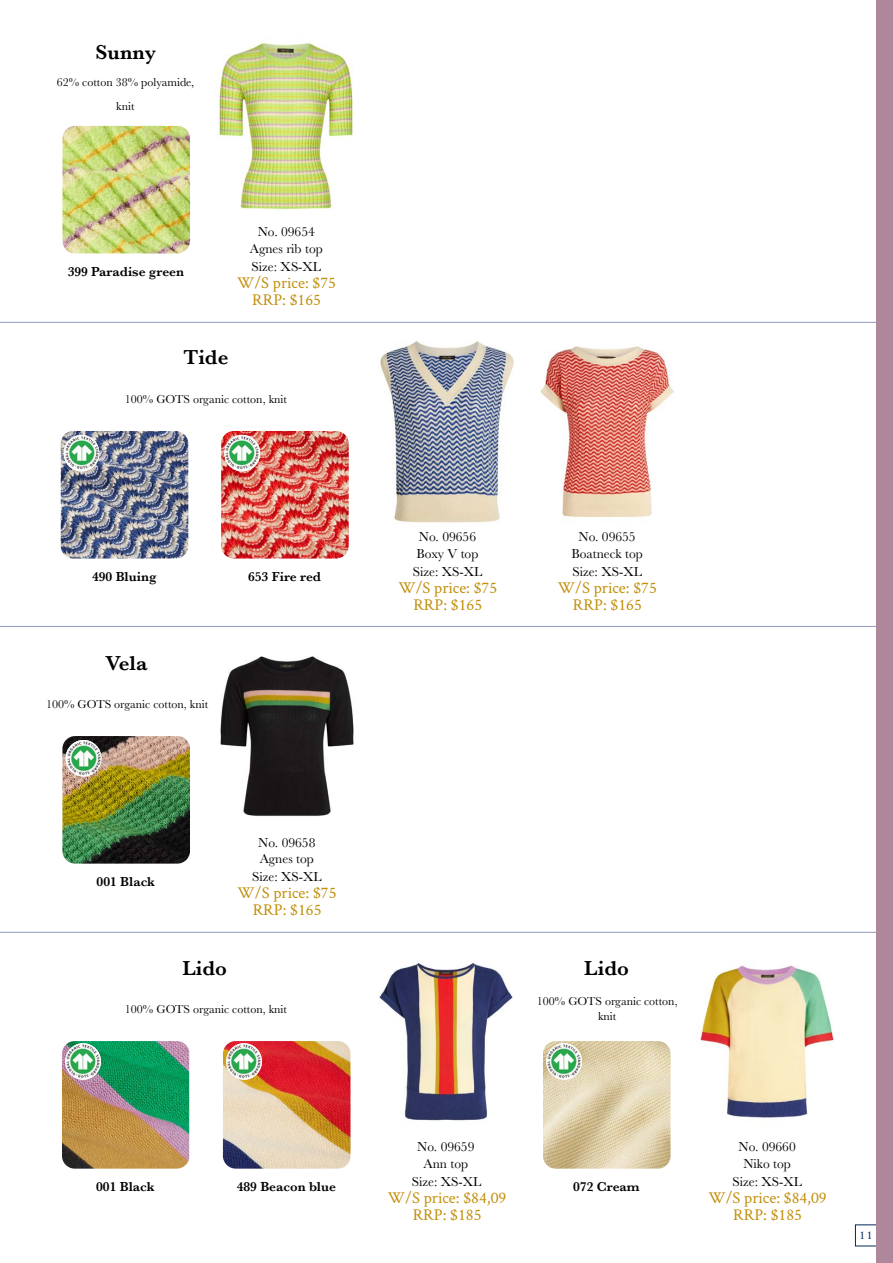
<style>
.page{position:relative;width:893px;height:1263px;background:#fff}
.page>*{position:absolute;margin:0;border:0;box-sizing:border-box;transform-origin:0 0}
.t1{font:600 21px "Baskerville";color:#000}
.t2{font:16.5px "Crimson Text";color:#c28f0b}
.t3{font:13.5px/17.4px "Baskerville";color:#000;text-align:center}
.t4{font:600 13.5px "Baskerville";color:#000}
.t5{font:12px/24px "Baskerville";color:#000;text-align:center}
.t6{font:12px "Crimson Text";color:#002c5d}
</style>
<div class="page">
<hr style="left:0;top:322px;width:892px;height:1px;background:#283583">
<hr style="left:0;top:626px;width:892px;height:1px;background:#283583">
<hr style="left:0;top:932px;width:892px;height:1px;background:#283583">
<div style="left:877px;top:0;width:16px;height:1263px;background:#af879a"></div>
<img style="left:217px;top:43px;width:137px;height:167px">
<img style="left:62px;top:126px;width:128px;height:127px">
<img style="left:61px;top:431px;width:127px;height:127px">
<img style="left:221px;top:431px;width:128px;height:127px">
<img style="left:380px;top:341px;width:134px;height:182px">
<img style="left:540px;top:346px;width:134px;height:171px">
<img style="left:64px;top:435px;width:35px;height:36px;border-radius:18px">
<img style="left:224px;top:435px;width:36px;height:36px;border-radius:18px">
<img style="left:62px;top:736px;width:128px;height:128px">
<img style="left:220px;top:656px;width:134px;height:160px">
<img style="left:66px;top:740px;width:35px;height:36px;border-radius:18px">
<img style="left:62px;top:1041px;width:127px;height:127px">
<img style="left:543px;top:1041px;width:128px;height:127px">
<img style="left:223px;top:1041px;width:127px;height:127px">
<img style="left:379px;top:961px;width:134px;height:160px">
<img style="left:700px;top:965px;width:134px;height:153px">
<img style="left:65px;top:1043px;width:36px;height:37px;border-radius:18px">
<img style="left:546px;top:1043px;width:36px;height:37px;border-radius:18px">
<img style="left:226px;top:1043px;width:36px;height:37px;border-radius:18px">
<h1 class="t1" style="left:96px;top:38px;width:62px">Sunny</h1>
<p class="t5" style="left:57px;top:70px;width:139px">62% cotton 38% polyamide, knit</p>
<p class="t4" style="left:68px;top:262px;width:118px">399 Paradise green</p>
<p class="t3" style="left:250px;top:224px;width:74px;line-height:16.8px">No. 09654<br>Agnes rib top</p>
<p class="t3" style="left:252px;top:258px;width:71px">Size: XS-XL</p>
<p class="t2" style="left:237px;top:272px;width:100px">W/S price: $75</p>
<p class="t2" style="left:252px;top:288px;width:70px">RRP: $165</p>
<h1 class="t1" style="left:184px;top:343px;width:46px">Tide</h1>
<p class="t5" style="left:125px;top:387px;width:164px">100% GOTS organic cotton, knit</p>
<p class="t4" style="left:92px;top:567px;width:66px">490 Bluing</p>
<p class="t4" style="left:248px;top:567px;width:74px">653 Fire red</p>
<h1 class="t1" style="left:105px;top:648px;width:44px">Vela</h1>
<p class="t5" style="left:46px;top:692px;width:164px">100% GOTS organic cotton, knit</p>
<p class="t3" style="left:419px;top:528px;width:59px">No. 09656</p>
<p class="t3" style="left:579px;top:528px;width:59px">No. 09655</p>
<p class="t3" style="left:417px;top:545px;width:63px">Boxy V top</p>
<p class="t3" style="left:571px;top:545px;width:73px">Boatneck top</p>
<p class="t3" style="left:413px;top:563px;width:71px">Size: XS-XL</p>
<p class="t3" style="left:572px;top:563px;width:71px">Size: XS-XL</p>
<p class="t2" style="left:398px;top:577px;width:100px">W/S price: $75</p>
<p class="t2" style="left:558px;top:577px;width:100px">W/S price: $75</p>
<p class="t2" style="left:413px;top:594px;width:70px">RRP: $165</p>
<p class="t2" style="left:573px;top:594px;width:70px">RRP: $165</p>
<p class="t4" style="left:97px;top:872px;width:60px">001 Black</p>
<p class="t3" style="left:252px;top:834px;width:71px">No. 09658<br>Agnes top<br>Size: XS-XL</p>
<p class="t2" style="left:238px;top:882px;width:100px">W/S price: $75</p>
<p class="t2" style="left:253px;top:898px;width:70px">RRP: $165</p>
<h1 class="t1" style="left:182px;top:953px;width:46px">Lido</h1>
<h1 class="t1" style="left:584px;top:953px;width:46px">Lido</h1>
<p class="t5" style="left:125px;top:997px;width:164px">100% GOTS organic cotton, knit</p>
<p class="t5" style="left:537px;top:994px;width:142px;line-height:15px">100% GOTS organic cotton, knit</p>
<p class="t3" style="left:417px;top:1138px;width:59px">No. 09659</p>
<p class="t3" style="left:739px;top:1138px;width:59px">No. 09660</p>
<p class="t3" style="left:424px;top:1155px;width:46px">Ann top</p>
<p class="t3" style="left:743px;top:1155px;width:49px">Niko top</p>
<p class="t3" style="left:412px;top:1173px;width:71px">Size: XS-XL</p>
<p class="t3" style="left:732px;top:1173px;width:71px">Size: XS-XL</p>
<p class="t4" style="left:96px;top:1177px;width:60px">001 Black</p>
<p class="t4" style="left:237px;top:1177px;width:101px">489 Beacon blue</p>
<p class="t4" style="left:573px;top:1177px;width:68px">072 Cream</p>
<p class="t2" style="left:388px;top:1187px;width:120px">W/S price: $84,09</p>
<p class="t2" style="left:708px;top:1187px;width:120px">W/S price: $84,09</p>
<p class="t2" style="left:413px;top:1203px;width:70px">RRP: $185</p>
<p class="t2" style="left:733px;top:1203px;width:70px">RRP: $185</p>
<p class="t6" style="left:860px;top:1226px;width:14px">11</p>
</div>
